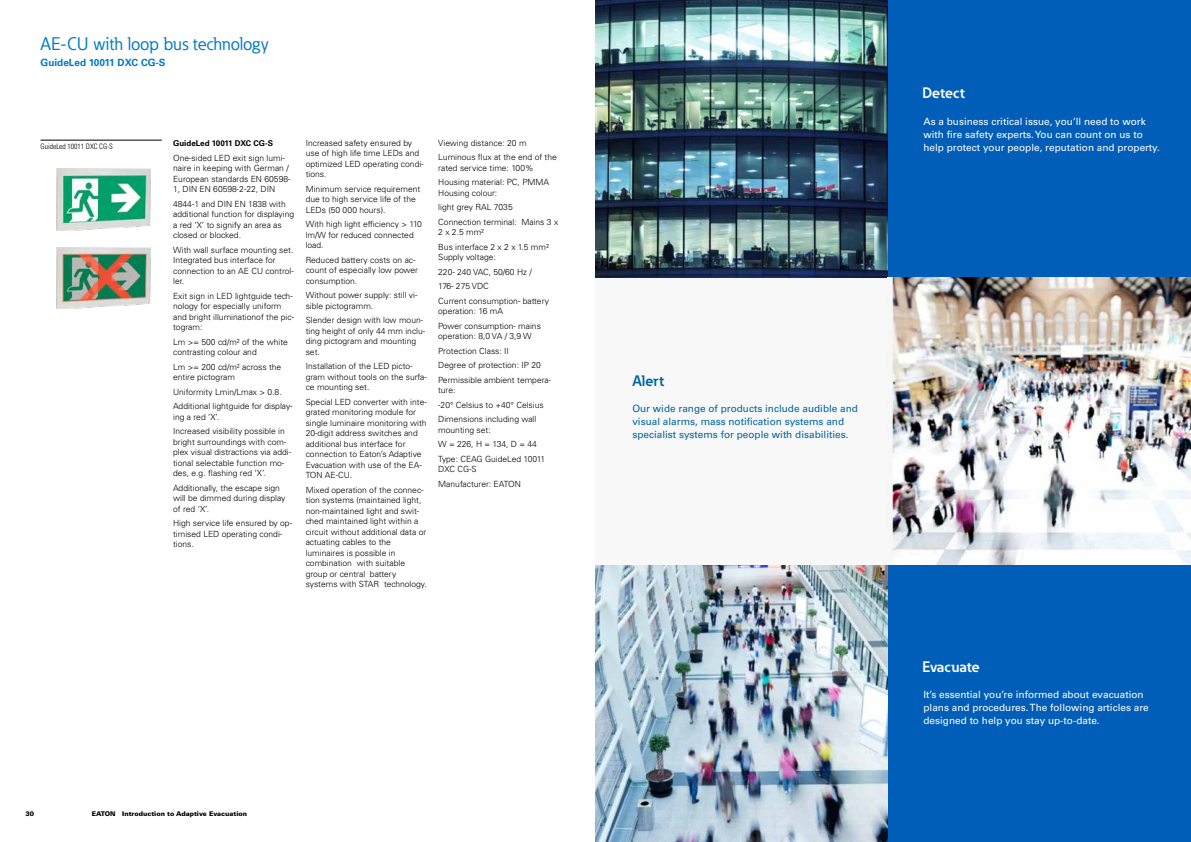
<style>
.page{position:relative;width:1191px;height:842px;background:#fff}
.page>*{position:absolute;margin:0;border:0;box-sizing:border-box;transform-origin:0 0}
.t1{font:18px "Eaton";color:#007ac2}
.t2{font:700 15px "Eaton";color:#fff}
.t3{font:700 15px "Eaton";color:#00649d}
.t4{font:10px/13px "Univers";color:#fff}
.t5{font:10px/13px "Univers";color:#00649d}
.t6{font:700 10px "Univers LT Std";color:#007ac2}
.t7{font:300 8.5px/10.5px "Univers LT Std";color:#000}
.t8{font:700 8px "Univers LT Std";color:#000}
.t9{font:300 condensed 7.5px "Univers";color:#000}
.t10{font:900 6.5px "Univers LT Std";color:#000}
</style>
<div class="page">
<div style="left:595px;top:564px;width:596px;height:278px;background:#005eb8"></div>
<img style="left:596px;top:564px;width:291px;height:278px">
<div style="left:595px;top:0;width:596px;height:278px;background:#005eb8"></div>
<hr style="left:41px;top:140px;width:121px;height:1px;background:#000">
<img style="left:56px;top:169px;width:95px;height:61px">
<img style="left:56px;top:247px;width:95px;height:61px">
<div style="left:595px;top:278px;width:596px;height:286px;background:#f8f8f8"></div>
<img style="left:596px;top:0;width:291px;height:278px">
<img style="left:888px;top:278px;width:303px;height:286px">
<h1 class="t1" style="left:41px;top:32px;width:229px">AE-CU with loop bus technology</h1>
<p class="t6" style="left:41px;top:56px;width:126px">GuideLed 10011 DXC CG-S</p>
<p class="t9" style="left:41px;top:142px;width:74px">GuideLed 10011 DXC CG-S</p>
<p class="t8" style="left:173px;top:139px;width:101px">GuideLed 10011 DXC CG-S</p>
<p class="t7" style="left:173px;top:152px;width:119px">One-sided LED exit sign lumi&shy;naire in keeping with German /<br>European standards EN 60598-<br>1, DIN EN 60598-2-22, DIN</p>
<p class="t7" style="left:173px;top:198px;width:123px">4844-1 and DIN EN 1838 with additional function for displaying a red ‘X’ to signify an area as closed or blocked.</p>
<p class="t7" style="left:173px;top:244px;width:122px">With wall surface mounting set.<br>Integrated bus interface for connection to an AE CU control&shy;ler.</p>
<p class="t7" style="left:173px;top:290px;width:122px">Exit sign in LED lightguide tech&shy;nology for especially uniform and bright illuminationof the pic&shy;togram:</p>
<p class="t7" style="left:173px;top:336px;width:116px">Lm &gt;= 500 cd/m² of the white contrasting colour and</p>
<p class="t7" style="left:173px;top:361px;width:110px">Lm &gt;= 200 cd/m² across the entire pictogram</p>
<p class="t7" style="left:173px;top:384px;width:121px;line-height:14.5px">Uniformity Lmin/Lmax &gt; 0.8.<br>Additional lightguide for display-</p>
<p class="t7" style="left:173px;top:409px;width:113px;line-height:14.5px">ing a red ‘X’.<br>Increased visibility possible in</p>
<p class="t7" style="left:173px;top:436px;width:119px">bright surroundings with com&shy;plex visual distractions via addi&shy;tional selectable function mo&shy;des, e.g. flashing red ‘X’.</p>
<p class="t7" style="left:173px;top:482px;width:114px">Additionally, the escape sign will be dimmed during display of red ‘X’.</p>
<p class="t7" style="left:173px;top:518px;width:120px">High service life ensured by op&shy;timised LED operating condi&shy;tions.</p>
<p class="t7" style="left:306px;top:138px;width:119px">Increased safety ensured by use of high life time LEDs and optimized LED operating condi&shy;tions.</p>
<p class="t7" style="left:306px;top:184px;width:116px">Minimum service requirement due to high service life of the<br>LEDs (50 000 hours).</p>
<p class="t7" style="left:306px;top:219px;width:118px">With high light efficiency &gt; 110 lm/W for reduced connected load.</p>
<p class="t7" style="left:306px;top:255px;width:114px">Reduced battery costs on ac&shy;count of especially low power consumption.</p>
<p class="t7" style="left:306px;top:290px;width:113px">Without power supply: still vi&shy;sible pictogramm.</p>
<p class="t7" style="left:306px;top:315px;width:121px">Slender design with low moun&shy;ting height of only 44 mm inclu&shy;ding pictogram and mounting set.</p>
<p class="t7" style="left:306px;top:361px;width:123px">Installation of the LED picto&shy;gram without tools on the surfa&shy;ce mounting set.</p>
<p class="t7" style="left:306px;top:397px;width:123px">Special LED converter with inte&shy;grated monitoring module for single luminaire monitoring with<br>20-digit address switches and additional bus interface for connection to Eaton’s Adaptive<br>Evacuation with use of the EA-<br>TON AE-CU.</p>
<p class="t7" style="left:306px;top:485px;width:123px">Mixed operation of the connec&shy;tion systems (maintained light, non-maintained light and swit&shy;ched maintained light within a circuit without additional data or actuating cables to the luminaires is possible in combination with suitable group or central battery systems with STAR technology.</p>
<p class="t7" style="left:438px;top:136px;width:120px;line-height:14.5px">Viewing distance: 20 m<br>Luminous flux at the end of the</p>
<p class="t7" style="left:438px;top:161px;width:112px;line-height:14.5px">rated service time: 100%<br>Housing material: PC, PMMA</p>
<p class="t7" style="left:438px;top:186px;width:121px;line-height:14.5px">Housing colour:<br>light grey RAL 7035<br>Connection terminal: Mains 3 x</p>
<p class="t7" style="left:438px;top:225px;width:112px;line-height:14.5px">2 x 2.5 mm²<br>Bus interface 2 x 2 x 1.5 mm²</p>
<p class="t7" style="left:438px;top:250px;width:112px;line-height:14.5px">Supply voltage:<br>220- 240 VAC, 50/60 Hz /<br>176- 275 VDC<br>Current consumption- battery</p>
<p class="t7" style="left:438px;top:304px;width:104px;line-height:14.5px">operation: 16 mA<br>Power consumption- mains</p>
<p class="t7" style="left:438px;top:329px;width:114px;line-height:14.5px">operation: 8,0 VA / 3,9 W<br>Protection Class: II<br>Degree of protection: IP 20<br>Permissible ambient tempera-</p>
<p class="t7" style="left:438px;top:383px;width:107px;line-height:14.5px">ture:<br>-20° Celsius to +40° Celsius<br>Dimensions including wall</p>
<p class="t7" style="left:438px;top:423px;width:108px;line-height:14.5px">mounting set:<br>W = 226, H = 134, D = 44<br>Type: CEAG GuideLed 10011</p>
<p class="t7" style="left:438px;top:462px;width:84px;line-height:14.5px">DXC CG-S<br>Manufacturer: EATON</p>
<p class="t10" style="left:26px;top:810px;width:10px">30</p>
<p class="t10" style="left:92px;top:810px;width:157px">EATON Introduction to Adaptive Evacuation</p>
<h2 class="t2" style="left:922px;top:83px;width:44px">Detect</h2>
<p class="t4" style="left:923px;top:115px;width:238px">As a business critical issue, you’ll need to work with fire safety experts. You can count on us to help protect your people, reputation and property.</p>
<h2 class="t3" style="left:632px;top:371px;width:33px">Alert</h2>
<p class="t5" style="left:632px;top:402px;width:227px">Our wide range of products include audible and visual alarms, mass notification systems and specialist systems for people with disabilities.</p>
<h2 class="t2" style="left:922px;top:657px;width:59px">Evacuate</h2>
<p class="t4" style="left:923px;top:688px;width:227px">It’s essential you’re informed about evacuation plans and procedures. The following articles are designed to help you stay up-to-date.</p>
</div>
